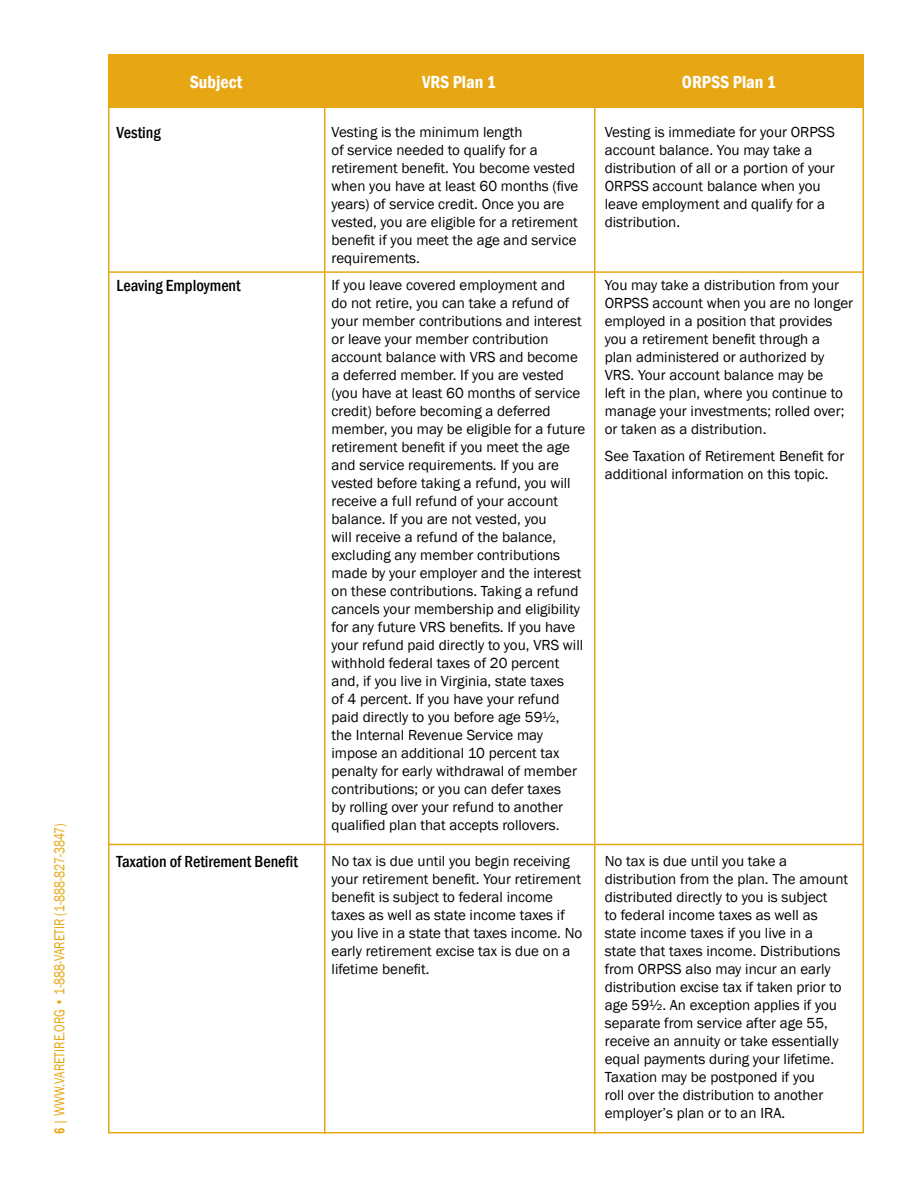
<style>
.page{position:relative;width:918px;height:1188px;background:#fff}
.page>*{position:absolute;margin:0;border:0;box-sizing:border-box;transform-origin:0 0}
.t1{font:600 condensed 18px "Franklin Gothic";color:#fff}
.t2{font:500 condensed 16.5px "Franklin Gothic";color:#000}
.t3{font:15px/18px "Franklin Gothic";color:#000}
.t4{font:15px "Franklin Gothic";color:#e7a614;scale:.8 1}
.s1{font-weight:600;font-stretch:condensed}
</style>
<div class="page">
<div style="left:108px;top:54px;width:756px;height:54px;background:#e7a614"></div>
<hr style="left:594px;top:55px;width:2px;height:1079px;background:#e7a614">
<hr style="left:324px;top:55px;width:2px;height:1079px;background:#e7a614">
<hr style="left:108px;top:271px;width:756px;height:2px;background:#e7a614">
<hr style="left:108px;top:844px;width:756px;height:1px;background:#e7a614">
<p class="t4" style="left:50px;top:1134px;width:390px;rotate:-90deg"><span class="s1">6</span> | WWW.VARETIRE.ORG • 1-888-VARETIR (1-888-827-3847)</p>
<p class="t1" style="left:190px;top:70px;width:54px">Subject</p>
<p class="t1" style="left:422px;top:70px;width:75px">VRS Plan 1</p>
<p class="t1" style="left:682px;top:70px;width:96px">ORPSS Plan 1</p>
<p class="t2" style="left:117px;top:122px;width:46px">Vesting</p>
<p class="t3" style="left:332px;top:124px;width:248px">Vesting is the minimum length<br>of service needed to qualify for a retirement benefit. You become vested when you have at least 60 months (five years) of service credit. Once you are vested, you are eligible for a retirement benefit if you meet the age and service requirements.</p>
<p class="t3" style="left:605px;top:124px;width:232px">Vesting is immediate for your ORPSS account balance. You may take a distribution of all or a portion of your<br>ORPSS account balance when you leave employment and qualify for a distribution.</p>
<p class="t3" style="left:605px;top:277px;width:250px">You may take a distribution from your ORPSS account when you are no longer employed in a position that provides you a retirement benefit through a<br>plan administered or authorized by VRS. Your account balance may be<br>left in the plan, where you continue to manage your investments; rolled over; or taken as a distribution.</p>
<p class="t3" style="left:605px;top:448px;width:241px">See Taxation of Retirement Benefit for additional information on this topic.</p>
<p class="t3" style="left:332px;top:277px;width:255px">If you leave covered employment and<br>do not retire, you can take a refund of your member contributions and interest or leave your member contribution account balance with VRS and become a deferred member. If you are vested (you have at least 60 months of service credit) before becoming a deferred member, you may be eligible for a future retirement benefit if you meet the age and service requirements. If you are vested before taking a refund, you will receive a full refund of your account balance. If you are not vested, you<br>will receive a refund of the balance, excluding any member contributions made by your employer and the interest on these contributions. Taking a refund cancels your membership and eligibility for any future VRS benefits. If you have your refund paid directly to you, VRS will withhold federal taxes of 20 percent and, if you live in Virginia, state taxes<br>of 4 percent. If you have your refund paid directly to you before age 59½,<br>the Internal Revenue Service may impose an additional 10 percent tax penalty for early withdrawal of member contributions; or you can defer taxes<br>by rolling over your refund to another qualified plan that accepts rollovers.</p>
<p class="t2" style="left:117px;top:275px;width:126px">Leaving Employment</p>
<p class="t2" style="left:117px;top:851px;width:183px">Taxation of Retirement Benefit</p>
<p class="t3" style="left:332px;top:853px;width:252px">No tax is due until you begin receiving your retirement benefit. Your retirement benefit is subject to federal income taxes as well as state income taxes if you live in a state that taxes income. No early retirement excise tax is due on a lifetime benefit.</p>
<p class="t3" style="left:605px;top:853px;width:245px">No tax is due until you take a distribution from the plan. The amount distributed directly to you is subject<br>to federal income taxes as well as state income taxes if you live in a state that taxes income. Distributions from ORPSS also may incur an early distribution excise tax if taken prior to age 59½. An exception applies if you separate from service after age 55, receive an annuity or take essentially equal payments during your lifetime.<br>Taxation may be postponed if you<br>roll over the distribution to another employer’s plan or to an IRA.</p>
</div>
